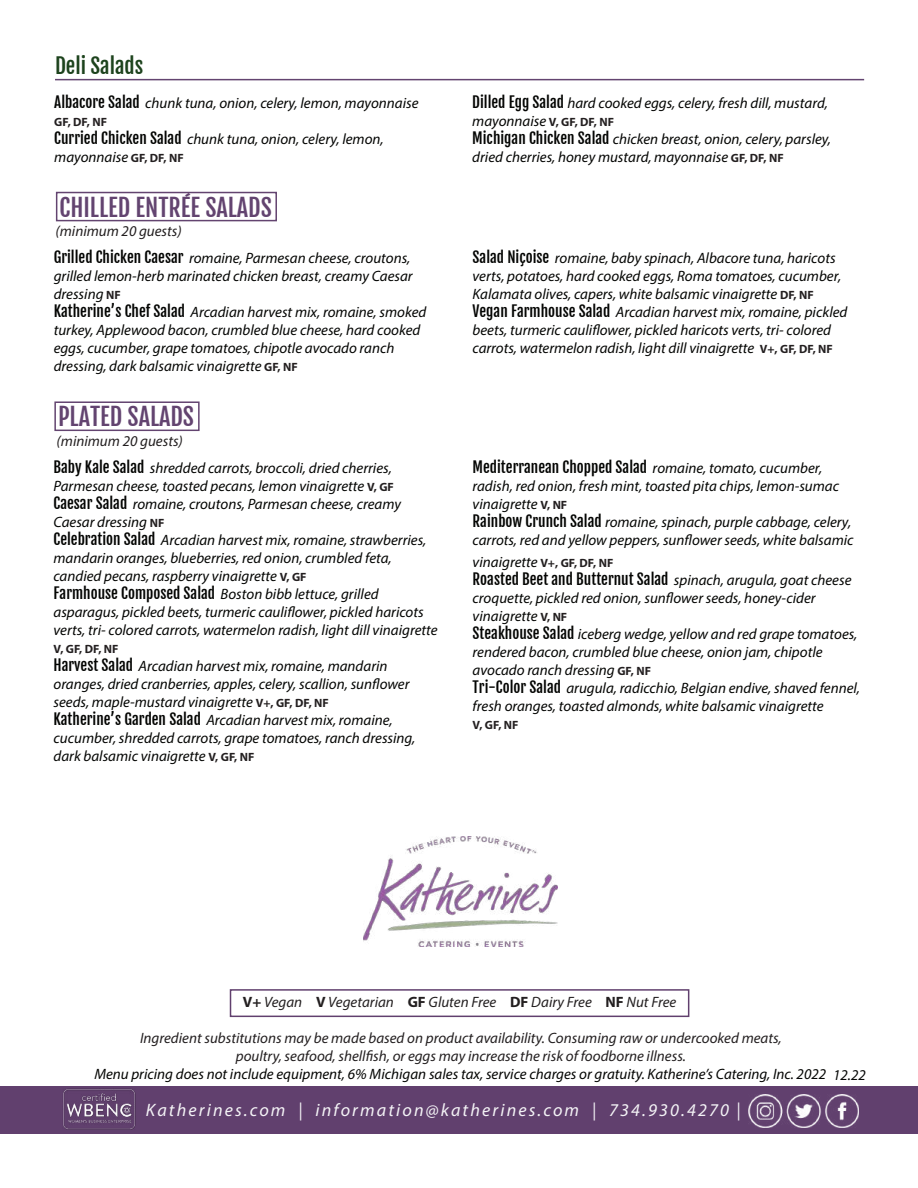
<style>
.page{position:relative;width:918px;height:1188px;background:#fff}
.page>*{position:absolute;margin:0;border:0;box-sizing:border-box;transform-origin:0 0}
.t1{font:24px "Fjalla One";color:#634470}
.t2{font:21px "Fjalla One";color:#1d431d}
.t3{font:italic 18px "Myriad Pro";letter-spacing:.12em;color:#f4f3f6}
.t4{font:italic 15px/18px "Myriad Pro";color:#040503}
.t5{font:italic 15px "Myriad Pro";color:#231f20}
.t6{font:15px "Fjalla One";color:#040503}
.t7{font:700 12px "Myriad Pro";color:#231f20}
.s1{font-family:"Fjalla One";font-style:normal}
.s2{font-weight:700;font-style:normal;font-size:12px;color:#231f20}
.s3{font-family:"Myriad Pro";font-style:italic}
.s4{font-weight:700;font-style:normal}
.s5{color:#040504}
</style>
<div class="page">
<div style="left:56px;top:192px;width:221px;height:29px;border:2px solid #634470"></div>
<div style="left:54px;top:401px;width:146px;height:30px;border:2px solid #634470"></div>
<hr style="left:55px;top:79px;width:809px;height:1px;background:#634470">
<div style="left:1px;top:1086px;width:917px;height:48px;background:#61406e"></div>
<img style="left:748px;top:1095px;width:111px;height:33px">
<img style="left:63px;top:1089px;width:73px;height:41px">
<img style="left:363px;top:836px;width:194px;height:111px">
<div style="left:230px;top:989px;width:459px;height:28px;border:2px solid #61406e"></div>
<h2 class="t2" style="left:55px;top:53px;width:90px">Deli Salads</h2>
<p class="t4" style="left:54px;top:94px;width:366px"><span class="s1">Albacore Salad</span> chunk tuna, onion, celery, lemon, mayonnaise</p>
<p class="t7" style="left:54px;top:114px;width:54px">GF, DF, NF</p>
<p class="t4" style="left:54px;top:130px;width:331px"><span class="s1">Curried Chicken Salad</span> chunk tuna, onion, celery, lemon, mayonnaise <span class="s2">GF, DF, NF</span></p>
<h1 class="t1" style="left:59px;top:193px;width:214px">CHILLED ENTRÉE SALADS</h1>
<p class="t4" style="left:54px;top:249px;width:374px"><span class="s1">Grilled Chicken Caesar</span> romaine, Parmesan cheese, croutons, grilled lemon-herb marinated chicken breast, creamy Caesar dressing <span class="s2">NF<br></span><span class="s1">Katherine’s Chef Salad</span> Arcadian harvest mix, romaine, smoked turkey, Applewood bacon, crumbled blue cheese, hard cooked eggs, cucumber, grape tomatoes, chipotle avocado ranch dressing, dark balsamic vinaigrette <span class="s2">GF, NF</span></p>
<p class="t5" style="left:56px;top:221px;width:128px">(minimum 20 guests)</p>
<h1 class="t1" style="left:58px;top:402px;width:137px">PLATED SALADS</h1>
<p class="t5" style="left:57px;top:431px;width:128px">(minimum 20 guests)</p>
<p class="t4" style="left:54px;top:459px;width:386px"><span class="s1">Baby Kale Salad</span> shredded carrots, broccoli, dried cherries, Parmesan cheese, toasted pecans, lemon vinaigrette <span class="s2">V, GF<br></span><span class="s1">Caesar Salad</span> romaine, croutons, Parmesan cheese, creamy Caesar dressing <span class="s2">NF<br></span><span class="s1">Celebration Salad</span> Arcadian harvest mix, romaine, strawberries, mandarin oranges, blueberries, red onion, crumbled feta, candied pecans, raspberry vinaigrette <span class="s2">V, GF<br></span><span class="s1">Farmhouse Composed Salad</span> Boston bibb lettuce, grilled asparagus, pickled beets, turmeric cauliflower, pickled haricots verts, tri- colored carrots, watermelon radish, light dill vinaigrette</p>
<p class="t7" style="left:54px;top:641px;width:67px">V, GF, DF, NF</p>
<p class="t4" style="left:54px;top:657px;width:363px"><span class="s1">Harvest Salad</span> Arcadian harvest mix, romaine, mandarin oranges, dried cranberries, apples, celery, scallion, sunflower seeds, maple-mustard vinaigrette <span class="s2">V+, GF, DF, NF<br></span><span class="s1">Katherine’s Garden Salad</span> Arcadian harvest mix, romaine, cucumber, shredded carrots, grape tomatoes, ranch dressing, dark balsamic vinaigrette <span class="s2">V, GF, NF</span></p>
<p class="t4" style="left:472px;top:94px;width:360px"><span class="s1">Dilled Egg Salad</span> hard cooked eggs, celery, fresh dill, mustard, mayonnaise <span class="s2">V, GF, DF, NF<br></span><span class="s1">Michigan Chicken Salad</span> chicken breast, onion, celery, parsley, dried cherries, honey mustard, mayonnaise <span class="s2">GF, DF, NF</span></p>
<p class="t4" style="left:473px;top:249px;width:376px"><span class="s1">Salad Niçoise</span> romaine, baby spinach, Albacore tuna, haricots verts, potatoes, hard cooked eggs, Roma tomatoes, cucumber, Kalamata olives, capers, white balsamic vinaigrette <span class="s2">DF, NF </span><span class="s1">Vegan Farmhouse Salad</span> Arcadian harvest mix, romaine, pickled beets, turmeric cauliflower, pickled haricots verts, tri- colored carrots, watermelon radish, light dill vinaigrette <span class="s2">V+, GF, DF, NF</span></p>
<p class="t6" style="left:473px;top:458px;width:351px">Mediterranean Chopped Salad <span class="s3">romaine, tomato, cucumber,</span></p>
<p class="t4" style="left:473px;top:477px;width:382px">radish, red onion, fresh mint, toasted pita chips, lemon-sumac vinaigrette <span class="s2">V, NF<br></span><span class="s1">Rainbow Crunch Salad</span> romaine, spinach, purple cabbage, celery, carrots, red and yellow peppers, sunflower seeds, white balsamic</p>
<p class="t4" style="left:473px;top:552px;width:142px">vinaigrette <span class="s2">V+, GF, DF, NF</span></p>
<p class="t6" style="left:473px;top:570px;width:380px">Roasted Beet and Butternut Salad <span class="s3">spinach, arugula, goat cheese</span></p>
<p class="t4" style="left:473px;top:588px;width:389px">croquette, pickled red onion, sunflower seeds, honey-cider vinaigrette <span class="s2">V, NF<br></span><span class="s1">Steakhouse Salad</span> iceberg wedge, yellow and red grape tomatoes, rendered bacon, crumbled blue cheese, onion jam, chipotle avocado ranch dressing <span class="s2">GF, NF<br></span><span class="s1">Tri-Color Salad</span> arugula, radicchio, Belgian endive, shaved fennel, fresh oranges, toasted almonds, white balsamic vinaigrette</p>
<p class="t7" style="left:473px;top:717px;width:47px">V, GF, NF</p>
<p class="t5" style="left:243px;top:993px;width:435px"><span class="s4">V+</span> Vegan <span class="s4">V</span> Vegetarian <span class="s4">GF</span> Gluten Free <span class="s4">DF</span> Dairy Free <span class="s4">NF</span> Nut Free</p>
<p class="t5" style="left:140px;top:1028px;width:643px">Ingredient substitutions may be made based on product availability. Consuming raw or undercooked meats,</p>
<p class="t5" style="left:236px;top:1046px;width:452px">poultry, seafood, shellfish, or eggs may increase the risk of foodborne illness.</p>
<p class="t4" style="left:94px;top:1065px;width:773px">Menu pricing does not include equipment, 6% Michigan sales tax, service charges or gratuity. Katherine’s Catering, Inc. 2022 <span class="s5">12.22</span></p>
<p class="t3" style="left:146px;top:1099px;width:596px">Katherines.com | information@katherines.com | 734.930.4270 |</p>
</div>
